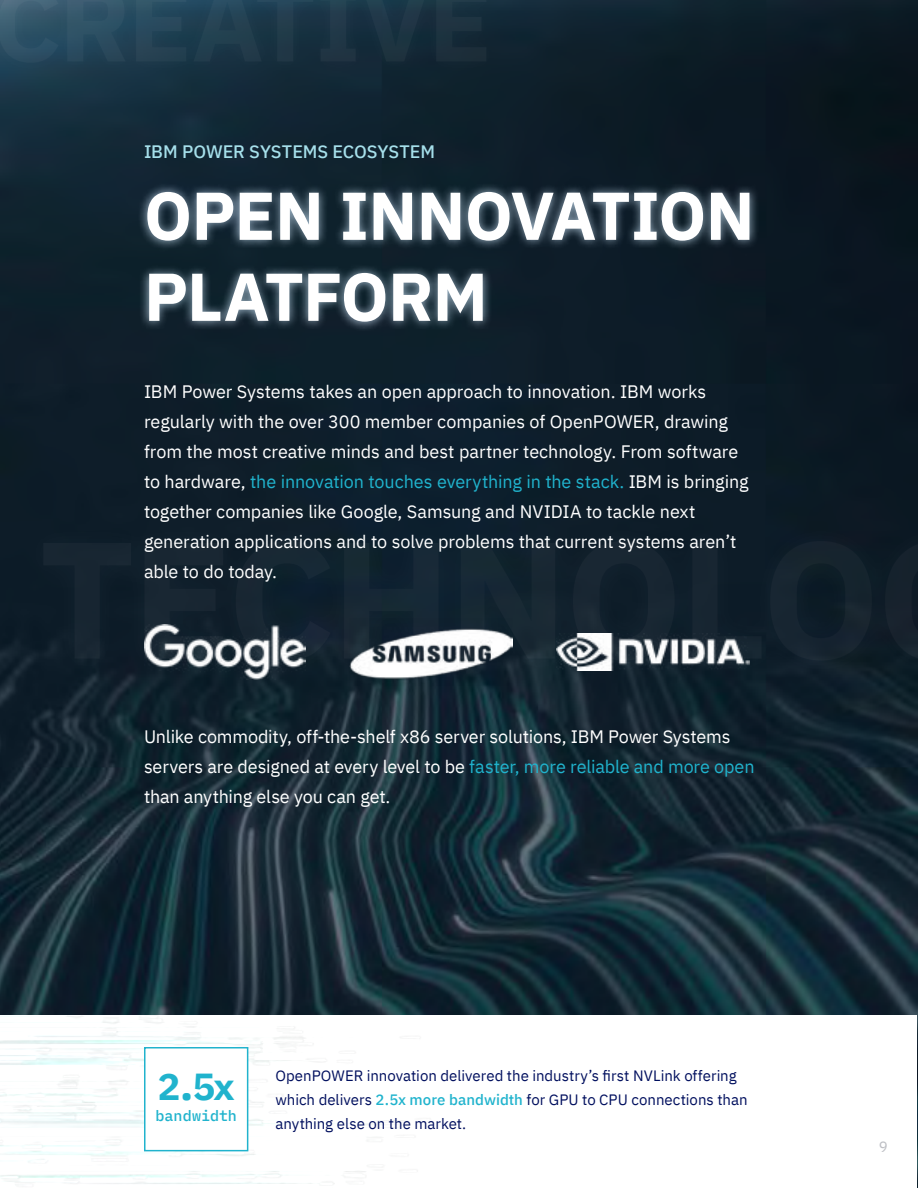
<style>
.page{position:relative;width:918px;height:1188px;background:#fff}
.page>*{position:absolute;margin:0;border:0;box-sizing:border-box;transform-origin:0 0}
.t1{font:700 67.5px/81px "IBM Plex Sans";letter-spacing:-.015em;color:#fff}
.t2{font:700 37.5px "IBM Plex Mono";color:#20b3cd}
.t3{font:18px/30px "IBM Plex Sans";letter-spacing:-.005em;color:#fff}
.t4{font:500 18px "IBM Plex Sans";letter-spacing:-.005em;color:#a6e0eb}
.t5{font:15px/24px "IBM Plex Sans";color:#000f5e}
.t6{font:500 15px "IBM Plex Mono";letter-spacing:.005em;color:#20b3cd}
.t7{font:15px "IBM Plex Sans";color:#bdbfc4}
.s1{color:#20b3cd}
.s2{font-weight:500;color:#20b3cd}
</style>
<div class="page">
<img style="left:0;top:0;width:918px;height:1188px">
<div style="left:1px;top:1015px;width:916px;height:172px;background:#fff"></div>
<div style="left:144px;top:1047px;width:104px;height:104px;background:#fff;border:2px solid #20b3cd"></div>
<div style="left:138px;top:183px;width:622px;height:148px;background:#c9e1f5;opacity:.75"></div>
<div style="left:16px;top:514px;width:902px;height:171px;background:#0f1f2b"></div>
<div style="left:0;top:0;width:503px;height:80px;background:#c9e1f5;opacity:.75"></div>
<img style="left:144px;top:625px;width:162px;height:54px">
<img style="left:556px;top:634px;width:193px;height:36px">
<img style="left:349px;top:628px;width:164px;height:58px">
<p class="t4" style="left:144px;top:138px;width:293px">IBM POWER SYSTEMS ECOSYSTEM</p>
<h1 class="t1" style="left:144px;top:170px;width:612px">OPEN INNOVATION<br>PLATFORM</h1>
<p class="t3" style="left:144px;top:375px;width:606px">IBM Power Systems takes an open approach to innovation. IBM works regularly with the over 300 member companies of OpenPOWER, drawing from the most creative minds and best partner technology. From software to hardware, <span class="s1">the innovation touches everything in the stack.</span> IBM is bringing together companies like Google, Samsung and NVIDIA to tackle next generation applications and to solve problems that current systems aren’t able to do today.</p>
<p class="t3" style="left:144px;top:720px;width:612px">Unlike commodity, off-the-shelf x86 server solutions, IBM Power Systems servers are designed at every level to be <span class="s1">faster, more reliable and more open </span>than anything else you can get.</p>
<h2 class="t2" style="left:158px;top:1057px;width:79px">2.5x</h2>
<p class="t6" style="left:155px;top:1104px;width:83px">bandwidth</p>
<p class="t5" style="left:275px;top:1062px;width:474px">OpenPOWER innovation delivered the industry’s first NVLink offering which delivers <span class="s2">2.5x more bandwidth</span> for GPU to CPU connections than anything else on the market.</p>
<p class="t7" style="left:879px;top:1135px;width:10px">9</p>
</div>
